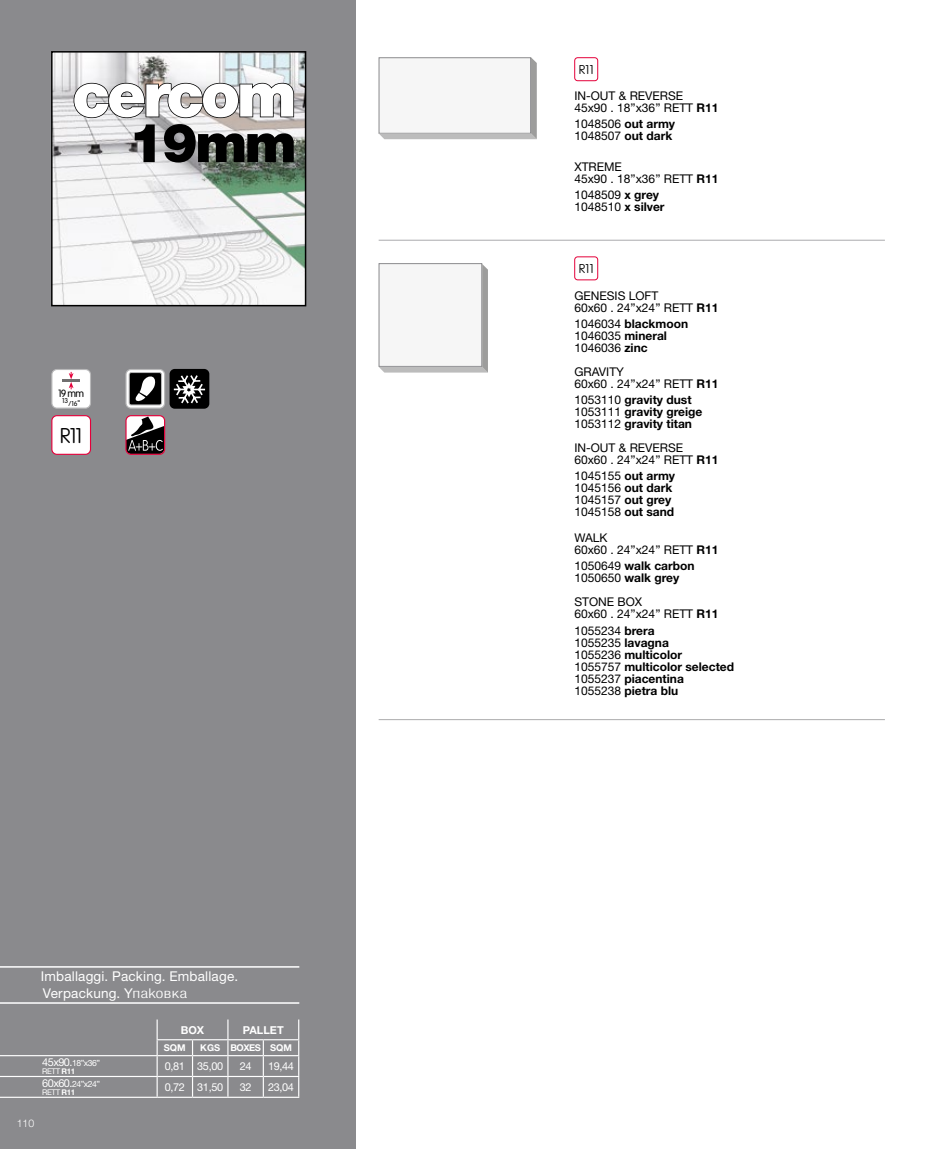
<style>
.page{position:relative;width:936px;height:1149px;background:#fff}
.page>*{position:absolute;margin:0;border:0;box-sizing:border-box;transform-origin:0 0}
.t1{font:900 61.95px "Helvetica Neue LT Std";letter-spacing:-.05em;color:#fff}
.t2{font:900 54px "Helvetica Neue LT Std";color:#000}
.t3{font:100 21px "VAG Rounded Std";color:#000}
.t4{font:13.5px/16.2px "Helvetica Neue LT Std";letter-spacing:.015em;color:#fff}
.t5{font:100 12.6px "VAG Rounded Std";letter-spacing:-.015em;color:#000}
.t6{font:12px/12px "Helvetica Neue LT Std";color:#000}
.t7{font:700 12px/12px "Helvetica Neue LT Std";color:#000}
.t8{font:10.95px "Helvetica Neue LT Std";letter-spacing:-.03em;color:#fff}
.t9{font:700 10.95px "Helvetica Neue LT Std";color:#fff}
.t10{font:300 10.5px "Helvetica Neue LT Std";color:#fff}
.t11{font:300 10.35px "VAG Rounded Std";color:#000}
.t12{font:700 9.3px "Helvetica Neue LT Std";letter-spacing:-.025em;color:#fff}
.t13{font:700 9.3px "Helvetica Neue LT Std";color:#fff}
.t14{font:8.55px "Helvetica Neue LT Std";letter-spacing:-.05em;color:#fff}
.t15{font:7.8px "Helvetica Neue LT Std";letter-spacing:-.05em;color:#fff}
.t16{font:300 7.05px "VAG Rounded Std";color:#000}
.s1{font-size:8.25px}
.s2{font-family:"Helvetica Neue LTCYR";font-weight:300;font-stretch:condensed}
.s3{font-size:10.95px}
.s4{font-weight:700}
.s5{font-weight:400}
</style>
<div class="page">
<div style="left:0;top:0;width:356px;height:1148px;background:#8a8a8d"></div>
<svg style="left:378px;top:264px;width:110px;height:108px"></svg>
<img style="left:54px;top:54px;width:249px;height:249px">
<div style="left:51px;top:51px;width:255px;height:255px;border:2px solid #000"></div>
<svg style="left:73px;top:82px;width:222px;height:37px;background:#aaa7a8"></svg>
<hr style="left:156px;top:1038px;width:36px;height:1px;background:#fff">
<svg style="left:156px;top:1019px;width:2px;height:35px"></svg>
<hr style="left:192px;top:1038px;width:36px;height:1px;background:#fff">
<hr style="left:228px;top:1038px;width:35px;height:1px;background:#fff">
<hr style="left:263px;top:1038px;width:36px;height:1px;background:#fff">
<hr style="left:157px;top:1054px;width:35px;height:1px;background:#fff">
<hr style="left:192px;top:1054px;width:36px;height:1px;background:#fff">
<hr style="left:228px;top:1054px;width:35px;height:1px;background:#fff">
<hr style="left:263px;top:1054px;width:36px;height:1px;background:#fff">
<hr style="left:0;top:1054px;width:157px;height:1px;background:#fff">
<hr style="left:156px;top:1055px;width:2px;height:20px;background:#fff">
<hr style="left:0;top:1075px;width:157px;height:1px;background:#fff">
<hr style="left:157px;top:1075px;width:35px;height:1px;background:#fff">
<hr style="left:156px;top:1076px;width:2px;height:20px;background:#fff">
<hr style="left:192px;top:1075px;width:36px;height:1px;background:#fff">
<svg style="left:192px;top:1039px;width:1px;height:57px"></svg>
<hr style="left:228px;top:1075px;width:35px;height:1px;background:#fff">
<svg style="left:227px;top:1019px;width:1px;height:77px"></svg>
<hr style="left:263px;top:1075px;width:36px;height:1px;background:#fff">
<svg style="left:263px;top:1039px;width:1px;height:57px"></svg>
<svg style="left:298px;top:1019px;width:1px;height:77px"></svg>
<hr style="left:0;top:1096px;width:157px;height:1px;background:#fff">
<hr style="left:157px;top:1096px;width:35px;height:1px;background:#fff">
<hr style="left:192px;top:1096px;width:36px;height:1px;background:#fff">
<hr style="left:228px;top:1096px;width:35px;height:1px;background:#fff">
<hr style="left:263px;top:1096px;width:36px;height:1px;background:#fff">
<hr style="left:0;top:965px;width:299px;height:2px;background:#fff">
<hr style="left:0;top:1001px;width:299px;height:2px;background:#fff">
<hr style="left:378px;top:240px;width:506px;height:1px;background:#ababad">
<hr style="left:378px;top:719px;width:506px;height:1px;background:#ababad">
<div style="left:574px;top:57px;width:24px;height:24px;border:1px solid #e4003a;border-radius:3px"></div>
<div style="left:574px;top:256px;width:24px;height:24px;border:1px solid #e4003a;border-radius:3px"></div>
<div style="left:169px;top:369px;width:40px;height:39px;background:#000;border-radius:5px"></div>
<svg style="left:173px;top:375px;width:33px;height:29px"></svg>
<div style="left:125px;top:415px;width:40px;height:40px;border:1px solid #e4003a;border-radius:5px"></div>
<svg style="left:126px;top:416px;width:38px;height:38px"></svg>
<div style="left:52px;top:415px;width:38px;height:39px;background:#fff;border-radius:5px"></div>
<div style="left:51px;top:415px;width:40px;height:40px;border:1px solid #e4003a;border-radius:5px"></div>
<svg style="left:126px;top:369px;width:39px;height:39px"></svg>
<div style="left:125px;top:369px;width:40px;height:39px;border:1px solid #b8b8b9;border-radius:5px"></div>
<div style="left:129px;top:372px;width:32px;height:33px;background:#000;border-radius:2px"></div>
<div style="left:129px;top:372px;width:33px;height:33px;border:1px solid #b8b8b9;border-radius:2px"></div>
<svg style="left:135px;top:376px;width:21px;height:26px"></svg>
<div style="left:52px;top:369px;width:38px;height:39px;background:#fff;border-radius:5px"></div>
<div style="left:51px;top:369px;width:40px;height:39px;border:1px solid #b8b8b9;border-radius:5px"></div>
<hr style="left:62px;top:379px;width:18px;height:3px;background:#706f6f">
<svg style="left:69px;top:372px;width:5px;height:17px"></svg>
<svg style="left:378px;top:57px;width:158px;height:82px"></svg>
<hr style="left:935px;top:96px;width:1px;height:95px;background:#e43e8f">
<h1 class="t1" style="left:72px;top:57px;width:226px">cercom</h1>
<h2 class="t2" style="left:128px;top:111px;width:170px">19mm</h2>
<p class="t11" style="left:58px;top:388px;width:27px">19 mm</p>
<p class="t16" style="left:62px;top:399px;width:19px">13/16<span class="s1">"</span></p>
<h3 class="t3" style="left:60px;top:423px;width:25px">R11</h3>
<p class="t4" style="left:41px;top:967px;width:199px">Imballaggi. Packing. Emballage.<br>Verpackung. Y<span class="s2">пakoвка</span></p>
<p class="t9" style="left:181px;top:1022px;width:25px">BOX</p>
<p class="t9" style="left:243px;top:1022px;width:42px">PALLET</p>
<p class="t13" style="left:164px;top:1041px;width:23px">SQM</p>
<p class="t12" style="left:200px;top:1041px;width:93px">KGS BOXES SQM</p>
<p class="t14" style="left:42px;top:1057px;width:59px"><span class="s3">45x90.</span>18”x36”</p>
<p class="t15" style="left:42px;top:1066px;width:34px">RETT <span class="s4">R11</span></p>
<p class="t8" style="left:165px;top:1059px;width:60px">0,81 35,00</p>
<p class="t8" style="left:240px;top:1059px;width:13px">24</p>
<p class="t8" style="left:268px;top:1059px;width:28px">19,44</p>
<p class="t14" style="left:42px;top:1077px;width:59px"><span class="s3">60x60.</span>24”x24”</p>
<p class="t15" style="left:42px;top:1087px;width:34px">RETT <span class="s4">R11</span></p>
<p class="t8" style="left:165px;top:1079px;width:60px">0,72 31,50</p>
<p class="t8" style="left:240px;top:1079px;width:13px">32</p>
<p class="t8" style="left:268px;top:1079px;width:28px">23,04</p>
<p class="t10" style="left:17px;top:1116px;width:19px">110</p>
<p class="t5" style="left:578px;top:62px;width:17px">R11</p>
<p class="t6" style="left:574px;top:89px;width:146px">IN-OUT &amp; REVERSE<br>45x90 . 18”x36” RETT <span class="s4">R11</span></p>
<p class="t6" style="left:574px;top:117px;width:102px">1048506 <span class="s4">out army<br></span>1048507 <span class="s4">out dark</span></p>
<p class="t6" style="left:574px;top:160px;width:146px">XTREME<br>45x90 . 18”x36” RETT <span class="s4">R11</span></p>
<p class="t6" style="left:574px;top:188px;width:92px">1048509 <span class="s4">x grey<br></span>1048510 <span class="s4">x silver</span></p>
<p class="t5" style="left:578px;top:261px;width:17px">R11</p>
<p class="t6" style="left:574px;top:289px;width:146px">GENESIS LOFT<br>60x60 . 24”x24” RETT <span class="s4">R11</span></p>
<p class="t6" style="left:574px;top:317px;width:115px">1046034 <span class="s4">blackmoon<br></span>1046035 <span class="s4">mineral<br></span>1046036 <span class="s4">zinc</span></p>
<p class="t6" style="left:574px;top:365px;width:146px">GRAVITY<br>60x60 . 24”x24” RETT <span class="s4">R11</span></p>
<p class="t7" style="left:574px;top:393px;width:130px"><span class="s5">1053110</span> gravity dust<br><span class="s5">1053111</span> gravity greige<br><span class="s5">1053112</span> gravity titan</p>
<p class="t6" style="left:574px;top:441px;width:146px">IN-OUT &amp; REVERSE<br>60x60 . 24”x24” RETT <span class="s4">R11</span></p>
<p class="t6" style="left:574px;top:470px;width:102px">1045155 <span class="s4">out army<br></span>1045156 <span class="s4">out dark<br></span>1045157 <span class="s4">out grey<br></span>1045158 <span class="s4">out sand</span></p>
<p class="t6" style="left:574px;top:531px;width:146px">WALK<br>60x60 . 24”x24” RETT <span class="s4">R11</span></p>
<p class="t7" style="left:574px;top:559px;width:122px"><span class="s5">1050649</span> walk carbon<br><span class="s5">1050650</span> walk grey</p>
<p class="t6" style="left:574px;top:595px;width:146px">STONE BOX<br>60x60 . 24”x24” RETT <span class="s4">R11</span></p>
<p class="t7" style="left:574px;top:623px;width:161px"><span class="s5">1055234</span> brera<br><span class="s5">1055235</span> lavagna<br><span class="s5">1055236</span> multicolor<br><span class="s5">1055757</span> multicolor selected<br><span class="s5">1055237</span> piacentina<br><span class="s5">1055238</span> pietra blu</p>
</div>
